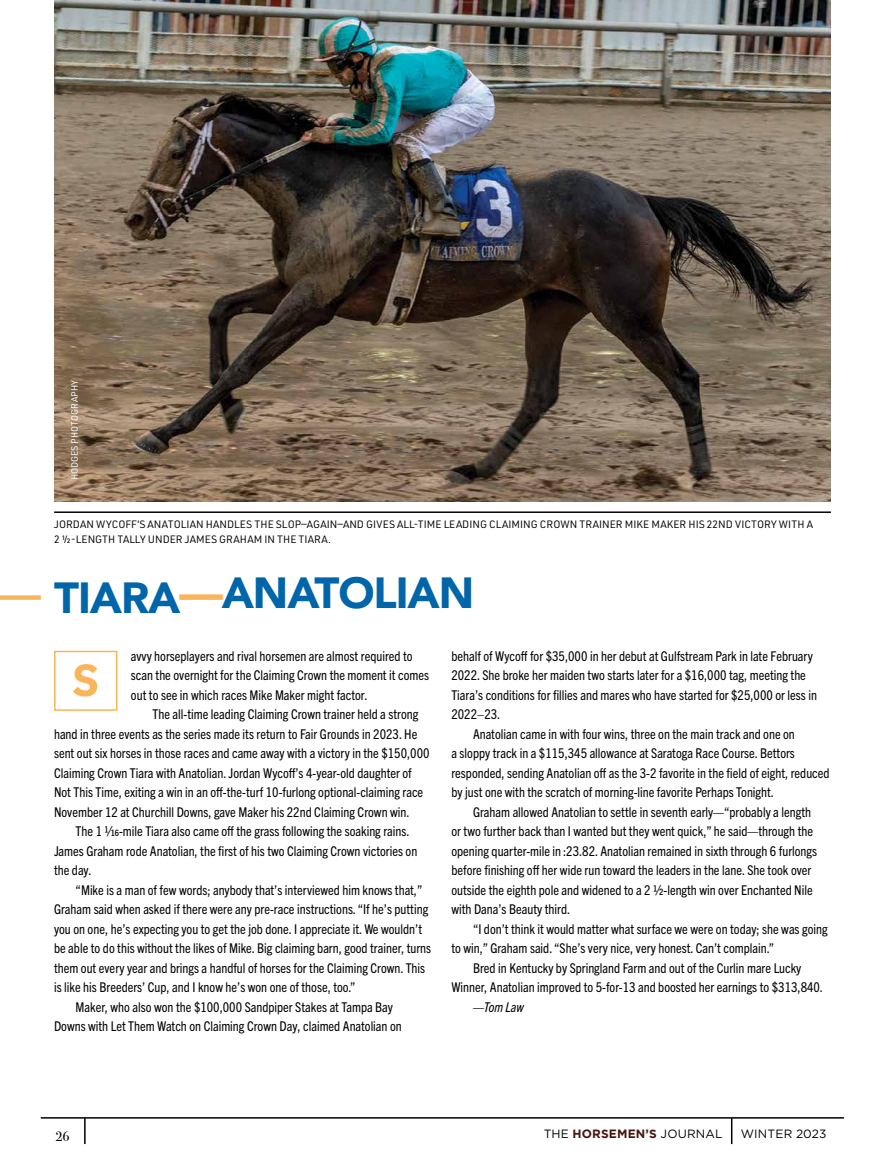
<style>
.page{position:relative;width:885px;height:1161px;background:#fff}
.page>*{position:absolute;margin:0;border:0;box-sizing:border-box;transform-origin:0 0}
.t1{font:600 57px "Avenir Next";color:#fbb459}
.t2{font:900 43.5px "Avenir";letter-spacing:-.025em;color:#0065a9}
.t3{font:condensed 13.5px/19.5px "Trade Gothic Next LT Pro";color:#000}
.t4{font:italic condensed 13.5px "Trade Gothic Next LT Pro";letter-spacing:-.01em;color:#000}
.t5{font:13.5px "Bodoni Svty Two ITCTT";color:#000}
.t6{font:12px "Gotham";letter-spacing:.015em;color:#000}
.t7{font:10.5px/15px "URWDIN";color:#000}
.t8{font:9px "URWDIN";color:#fff}
.s1{color:#fbb459}
.s2{font-style:normal}
.s3{font-weight:700;color:#47160e}
</style>
<div class="page">
<hr style="left:41px;top:1117px;width:802px;height:2px;background:#000">
<hr style="left:84px;top:1118px;width:2px;height:26px;background:#000">
<hr style="left:730px;top:1118px;width:2px;height:26px;background:#000">
<div style="left:54px;top:651px;width:63px;height:60px;border:2px solid #fbb459"></div>
<hr style="left:54px;top:511px;width:776px;height:2px;background:#000">
<img style="left:54px;top:0;width:776px;height:501px">
<div style="left:0;top:595px;width:41px;height:5px;background:#fbb459"></div>
<p class="t8" style="left:69px;top:480px;width:102px;rotate:-90deg">HODGES PHOTOGRAPHY</p>
<p class="t7" style="left:54px;top:517px;width:760px">JORDAN WYCOFF’S ANATOLIAN HANDLES THE SLOP—AGAIN—AND GIVES ALL-TIME LEADING CLAIMING CROWN TRAINER MIKE MAKER HIS 22ND VICTORY WITH A<br>2 ½-LENGTH TALLY UNDER JAMES GRAHAM IN THE TIARA.</p>
<h2 class="t2" style="left:54px;top:556px;width:421px">TIARA<span class="s1">—</span>ANATOLIAN</h2>
<p class="t3" style="left:131px;top:645px;width:299px">avvy horseplayers and rival horsemen are almost required to scan the overnight for the Claiming Crown the moment it comes out to see in which races Mike Maker might factor.</p>
<p class="t3" style="left:54px;top:704px;width:377px;text-indent:98px">The all-time leading Claiming Crown trainer held a strong hand in three events as the series made its return to Fair Grounds in 2023. He sent out six horses in those races and came away with a victory in the $150,000<br>Claiming Crown Tiara with Anatolian. Jordan Wycoff’s 4-year-old daughter of Not This Time, exiting a win in an off-the-turf 10-furlong optional-claiming race November 12 at Churchill Downs, gave Maker his 22nd Claiming Crown win.</p>
<p class="t3" style="left:54px;top:821px;width:364px;text-indent:22px">The 1 1/16-mile Tiara also came off the grass following the soaking rains.<br>James Graham rode Anatolian, the first of his two Claiming Crown victories on the day.</p>
<p class="t3" style="left:76px;top:879px;width:348px">“Mike is a man of few words; anybody that’s interviewed him knows that,”</p>
<p class="t3" style="left:54px;top:899px;width:375px">Graham said when asked if there were any pre-race instructions. “If he’s putting</p>
<p class="t3" style="left:54px;top:918px;width:369px">you on one, he’s expecting you to get the job done. I appreciate it. We wouldn’t</p>
<p class="t3" style="left:54px;top:938px;width:378px">be able to do this without the likes of Mike. Big claiming barn, good trainer, turns</p>
<p class="t3" style="left:54px;top:957px;width:372px">them out every year and brings a handful of horses for the Claiming Crown. This</p>
<p class="t3" style="left:54px;top:977px;width:303px">is like his Breeders’ Cup, and I know he’s won one of those, too.”</p>
<p class="t3" style="left:76px;top:996px;width:319px">Maker, who also won the $100,000 Sandpiper Stakes at Tampa Bay</p>
<p class="t3" style="left:54px;top:1016px;width:349px">Downs with Let Them Watch on Claiming Crown Day, claimed Anatolian on</p>
<h1 class="t1" style="left:72px;top:627px;width:30px">s</h1>
<p class="t3" style="left:451px;top:645px;width:363px">behalf of Wycoff for $35,000 in her debut at Gulfstream Park in late February</p>
<p class="t3" style="left:451px;top:665px;width:356px">2022. She broke her maiden two starts later for a $16,000 tag, meeting the</p>
<p class="t3" style="left:451px;top:684px;width:367px">Tiara’s conditions for fillies and mares who have started for $25,000 or less in</p>
<p class="t3" style="left:451px;top:704px;width:50px">2022–23.</p>
<p class="t3" style="left:473px;top:723px;width:323px">Anatolian came in with four wins, three on the main track and one on</p>
<p class="t3" style="left:451px;top:743px;width:345px">a sloppy track in a $115,345 allowance at Saratoga Race Course. Bettors</p>
<p class="t3" style="left:451px;top:762px;width:379px">responded, sending Anatolian off as the 3-2 favorite in the field of eight, reduced</p>
<p class="t3" style="left:451px;top:782px;width:324px">by just one with the scratch of morning-line favorite Perhaps Tonight.</p>
<p class="t3" style="left:473px;top:801px;width:339px">Graham allowed Anatolian to settle in seventh early—“probably a length</p>
<p class="t3" style="left:451px;top:821px;width:363px">or two further back than I wanted but they went quick,” he said—through the</p>
<p class="t3" style="left:451px;top:840px;width:367px">opening quarter-mile in :23.82. Anatolian remained in sixth through 6 furlongs</p>
<p class="t3" style="left:451px;top:860px;width:361px">before finishing off her wide run toward the leaders in the lane. She took over</p>
<p class="t3" style="left:451px;top:879px;width:363px">outside the eighth pole and widened to a 2 ½-length win over Enchanted Nile</p>
<p class="t3" style="left:451px;top:899px;width:120px">with Dana’s Beauty third.</p>
<p class="t3" style="left:473px;top:918px;width:356px">“I don’t think it would matter what surface we were on today; she was going</p>
<p class="t3" style="left:451px;top:938px;width:324px">to win,” Graham said. “She’s very nice, very honest. Can’t complain.”</p>
<p class="t3" style="left:473px;top:957px;width:329px">Bred in Kentucky by Springland Farm and out of the Curlin mare Lucky</p>
<p class="t3" style="left:451px;top:977px;width:373px">Winner, Anatolian improved to 5-for-13 and boosted her earnings to $313,840.</p>
<p class="t4" style="left:473px;top:998px;width:52px"><span class="s2">—</span>Tom Law</p>
<p class="t5" style="left:55px;top:1125px;width:16px">26</p>
<p class="t6" style="left:543px;top:1127px;width:180px">THE <span class="s3">HORSEMEN’S</span> JOURNAL</p>
<p class="t6" style="left:740px;top:1127px;width:87px">WINTER 2023</p>
</div>
